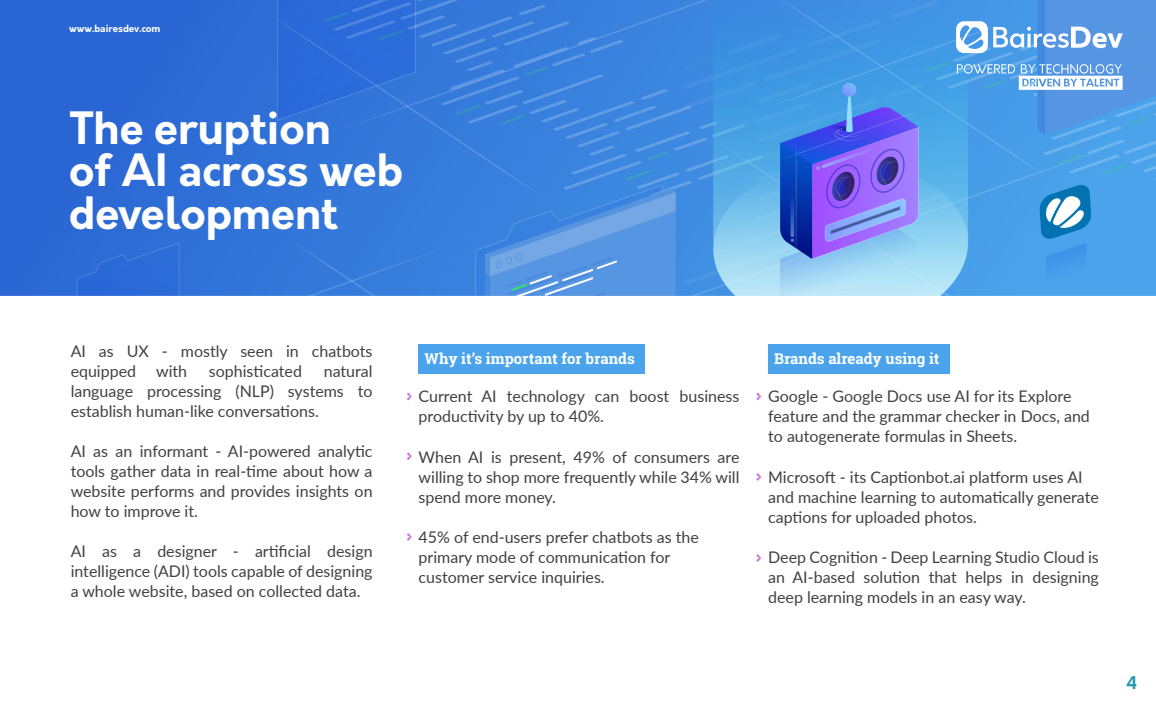
<style>
.page{position:relative;width:1156px;height:710px;background:#fff}
.page>*{position:absolute;margin:0;border:0;box-sizing:border-box;transform-origin:0 0}
.t1{font:700 43.48px/42.7px "Orkney";color:#fff}
.t2{font:700 17.16px "Orkney";color:#289aad}
.t3{font:16px/20px "Lato";color:#414042}
.t4{font:700 15.04px "Roboto Slab";color:#fff}
.t5{font:700 9.76px "Orkney";color:#fff}
</style>
<div class="page">
<img style="left:0;top:0;width:1156px;height:296px">
<div style="left:419px;top:344px;width:226px;height:30px;background:#4ba4eb"></div>
<div style="left:768px;top:344px;width:182px;height:30px;background:#4ba4eb"></div>
<svg style="left:407px;top:392px;width:5px;height:8px"></svg>
<svg style="left:407px;top:452px;width:5px;height:8px"></svg>
<svg style="left:407px;top:533px;width:5px;height:7px"></svg>
<svg style="left:756px;top:392px;width:6px;height:8px"></svg>
<svg style="left:756px;top:473px;width:6px;height:7px"></svg>
<svg style="left:756px;top:554px;width:6px;height:7px"></svg>
<svg style="left:956px;top:21px;width:167px;height:69px"></svg>
<p class="t5" style="left:69px;top:22px;width:93px">www.bairesdev.com</p>
<h1 class="t1" style="left:69px;top:108px;width:335px">The eruption<br>of AI across web development</h1>
<p class="t3" style="left:71px;top:340px;width:303px">AI as UX - mostly seen in chatbots equipped with</p>
<p class="t3" style="left:71px;top:360px;width:303px;text-align:justify;text-indent:253px">natural language processing (NLP) systems to establish human-like conversations.</p>
<p class="t3" style="left:71px;top:440px;width:303px;text-align:justify">AI as an informant - AI-powered analytic tools gather data in real-time about how a website performs and provides insights on how to improve it.</p>
<p class="t3" style="left:71px;top:540px;width:303px;text-align:justify">AI as a designer - artificial design intelligence (ADI) tools capable of designing a whole website, based on collected data.</p>
<p class="t3" style="left:209px;top:360px;width:95px">sophisticated</p>
<p class="t4" style="left:425px;top:348px;width:212px">Why it’s important for brands</p>
<p class="t4" style="left:774px;top:348px;width:167px">Brands already using it</p>
<p class="t3" style="left:419px;top:386px;width:322px">Current AI technology can boost business productivity by up to 40%.</p>
<p class="t3" style="left:419px;top:446px;width:322px;text-align:justify">When AI is present, 49% of consumers are willing to shop more frequently while 34% will spend more money.</p>
<p class="t3" style="left:419px;top:526px;width:282px">45% of end-users prefer chatbots as the primary mode of communication for customer service inquiries.</p>
<p class="t3" style="left:768px;top:386px;width:323px">Google - Google Docs use AI for its Explore feature and the grammar checker in Docs, and to autogenerate formulas in Sheets.</p>
<p class="t3" style="left:768px;top:466px;width:332px">Microsoft - its Captionbot.ai platform uses AI and machine learning to automatically generate captions for uploaded photos.</p>
<p class="t3" style="left:768px;top:546px;width:332px;text-align:justify">Deep Cognition - Deep Learning Studio Cloud is an AI-based solution that helps in designing deep learning models in an easy way.</p>
<p class="t2" style="left:1127px;top:671px;width:12px">4</p>
</div>
